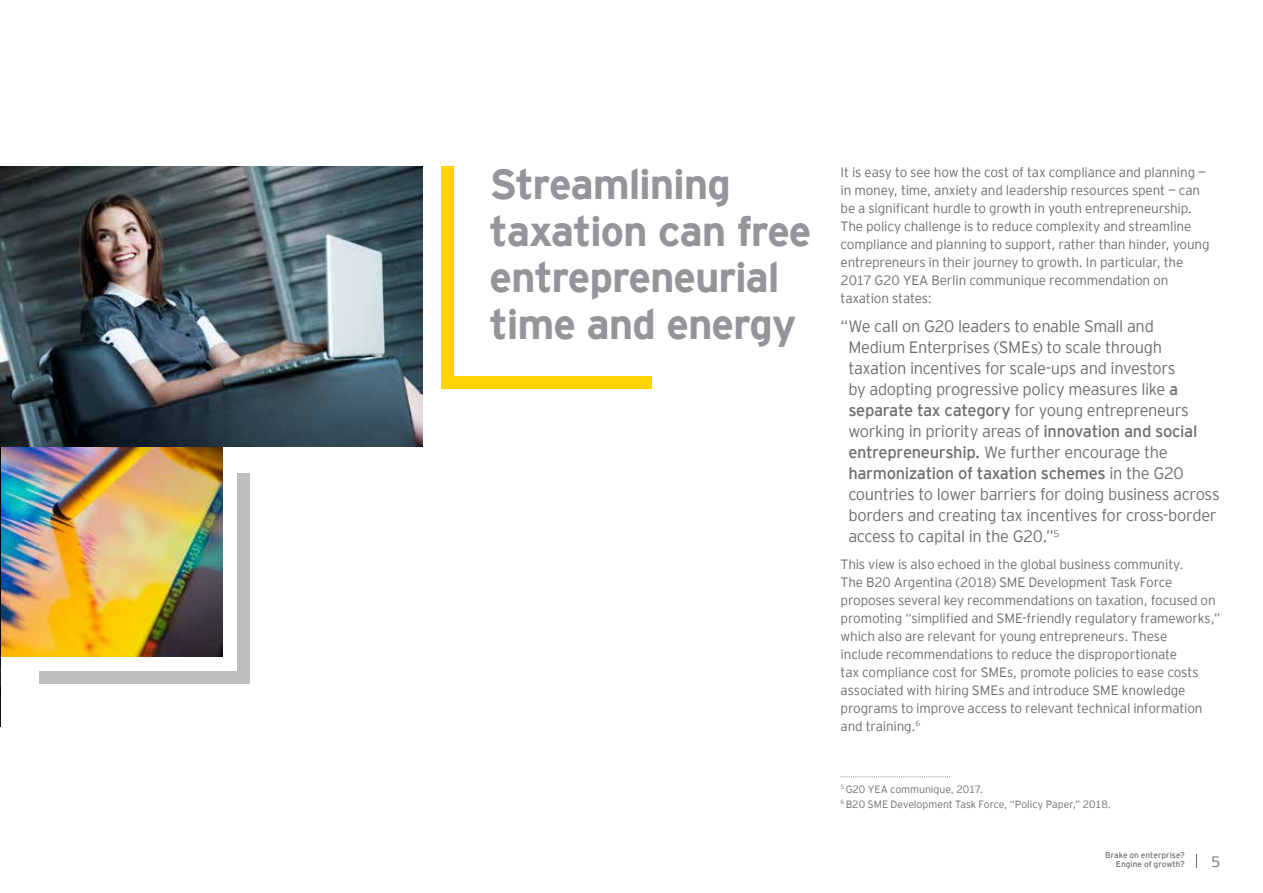
<style>
.page{position:relative;width:1263px;height:893px;background:#fff}
.page>*{position:absolute;margin:0;border:0;box-sizing:border-box;transform-origin:0 0}
.t1{font:700 42px/46.5px "EY Interstate";letter-spacing:-.03em;color:#939598}
.t2{font:300 16.5px/21px "EY Interstate";letter-spacing:-.02em;color:#6d6e71}
.t3{font:300 15px "EY Interstate";color:#6d6e71}
.t4{font:300 13.5px/18px "EY Interstate";letter-spacing:-.015em;color:#6d6e71}
.t5{font:300 10.5px/15px "EY Interstate";color:#6d6e71}
.t6{font:8.25px/9px "EY Interstate";letter-spacing:.005em;color:#6d6e71;text-align:right}
.s1{font-weight:400}
</style>
<div class="page">
<svg style="left:1196px;top:854px;width:1px;height:13px"></svg>
<div style="left:441px;top:377px;width:211px;height:12px;background:#ffd400"></div>
<div style="left:441px;top:166px;width:13px;height:223px;background:#ffd400"></div>
<svg style="left:840px;top:776px;width:110px;height:1px"></svg>
<img style="left:1px;top:446px;width:222px;height:211px">
<div style="left:238px;top:473px;width:12px;height:211px;background:#bcbec0"></div>
<div style="left:39px;top:672px;width:211px;height:12px;background:#bcbec0"></div>
<img style="left:0;top:446px;width:1px;height:280px">
<img style="left:0;top:167px;width:422px;height:279px">
<h1 class="t1" style="left:490px;top:159px;width:323px">Streamlining taxation can free entrepreneurial time and energy</h1>
<p class="t4" style="left:840px;top:162px;width:371px">It is easy to see how the cost of tax compliance and planning — in money, time, anxiety and leadership resources spent — can be a significant hurdle to growth in youth entrepreneurship.<br>The policy challenge is to reduce complexity and streamline compliance and planning to support, rather than hinder, young entrepreneurs in their journey to growth. In particular, the 2017 G20 YEA Berlin communique recommendation on taxation states:</p>
<p class="t2" style="left:848px;top:315px;width:373px;text-indent:-8px">“We call on G20 leaders to enable Small and<br>Medium Enterprises (SMEs) to scale through taxation incentives for scale-ups and investors<br>by adopting progressive policy measures like <span class="s1">a separate tax category</span> for young entrepreneurs working in priority areas of <span class="s1">innovation and social entrepreneurship.</span> We further encourage the <span class="s1">harmonization of taxation schemes</span> in the G20 countries to lower barriers for doing business across borders and creating tax incentives for cross-border access to capital in the G20.”<sup>5</sup></p>
<p class="t4" style="left:840px;top:554px;width:381px">This view is also echoed in the global business community.<br>The B20 Argentina (2018) SME Development Task Force proposes several key recommendations on taxation, focused on promoting “simplified and SME-friendly regulatory frameworks,” which also are relevant for young entrepreneurs. These<br>include recommendations to reduce the disproportionate<br>tax compliance cost for SMEs, promote policies to ease costs associated with hiring SMEs and introduce SME knowledge programs to improve access to relevant technical information and training.<sup>6</sup></p>
<p class="t5" style="left:840px;top:781px;width:272px"><sup>5</sup> G20 YEA communique, 2017.<br><sup>6</sup> B20 SME Development Task Force, “Policy Paper,” 2018.</p>
<p class="t6" style="left:1105px;top:850px;width:81px">Brake on enterprise?<br>Engine of growth?</p>
<p class="t3" style="left:1211px;top:851px;width:11px">5</p>
</div>
